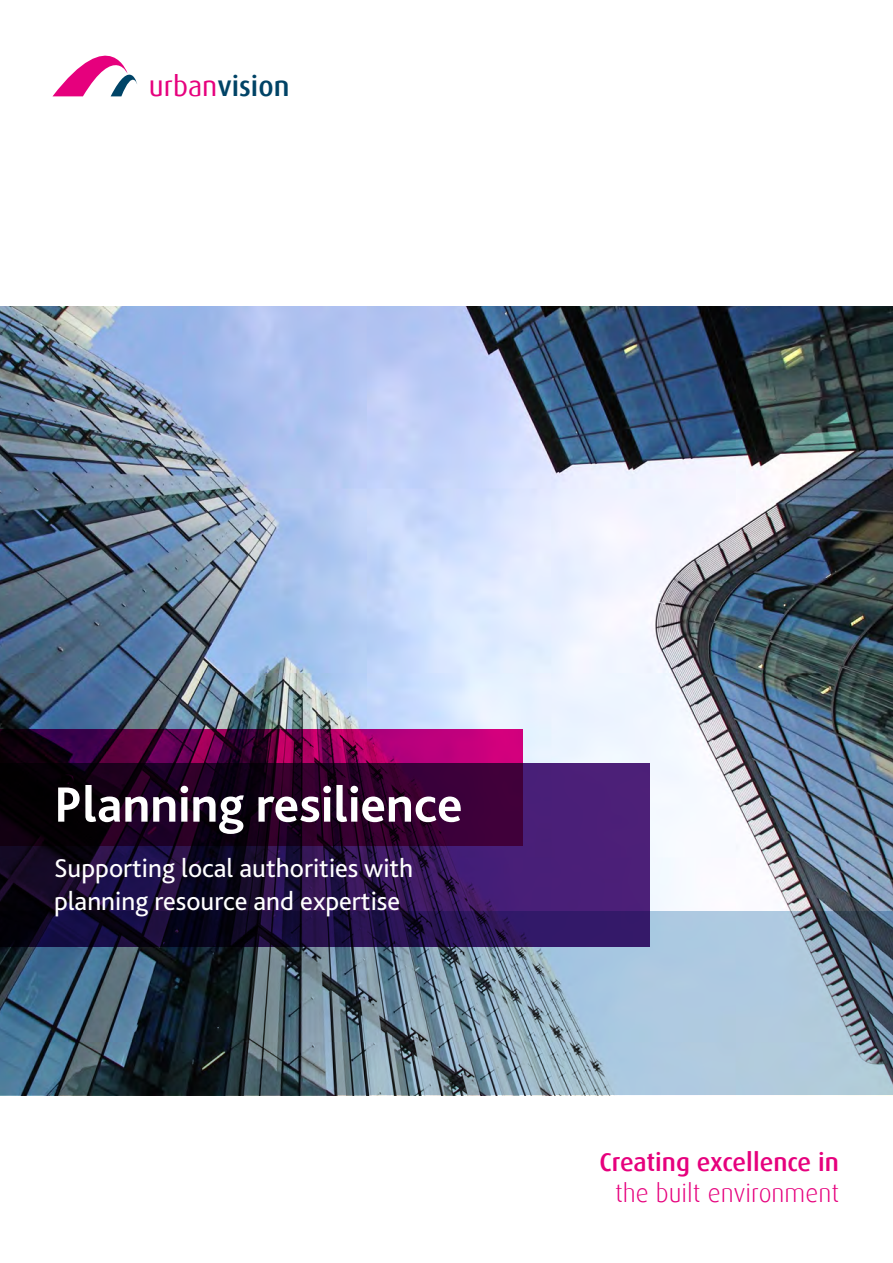
<style>
.page{position:relative;width:893px;height:1263px;background:#fff}
.page>*{position:absolute;margin:0;border:0;box-sizing:border-box;transform-origin:0 0}
.t1{font:700 51.75px "Bliss 2";color:#fff}
.t2{font:500 28.5px "Dax";color:#004366}
.t3{font:27px/32.4px "Bliss 2";color:#fff}
.t4{font:500 25.5px "Dax";color:#e6007d}
.t5{font:300 25.5px "Dax";color:#e6007d}
.s1{font-weight:400;color:#e6007d}
</style>
<div class="page">
<img style="left:0;top:306px;width:893px;height:605px">
<svg style="left:0;top:763px;width:650px;height:148px;background:#301553"></svg>
<svg style="left:0;top:729px;width:523px;height:117px;background:#38002d"></svg>
<svg style="left:0;top:911px;width:893px;height:184px;background:#65788e"></svg>
<svg style="left:53px;top:56px;width:84px;height:40px"></svg>
<p class="t2" style="left:149px;top:70px;width:142px"><span class="s1">urban</span>vision</p>
<h1 class="t1" style="left:54px;top:772px;width:410px">Planning resilience</h1>
<p class="t3" style="left:54px;top:852px;width:361px">Supporting local authorities with planning resource and expertise</p>
<p class="t4" style="left:599px;top:1148px;width:241px">Creating excellence in</p>
<p class="t5" style="left:615px;top:1179px;width:225px">the built environment</p>
</div>
